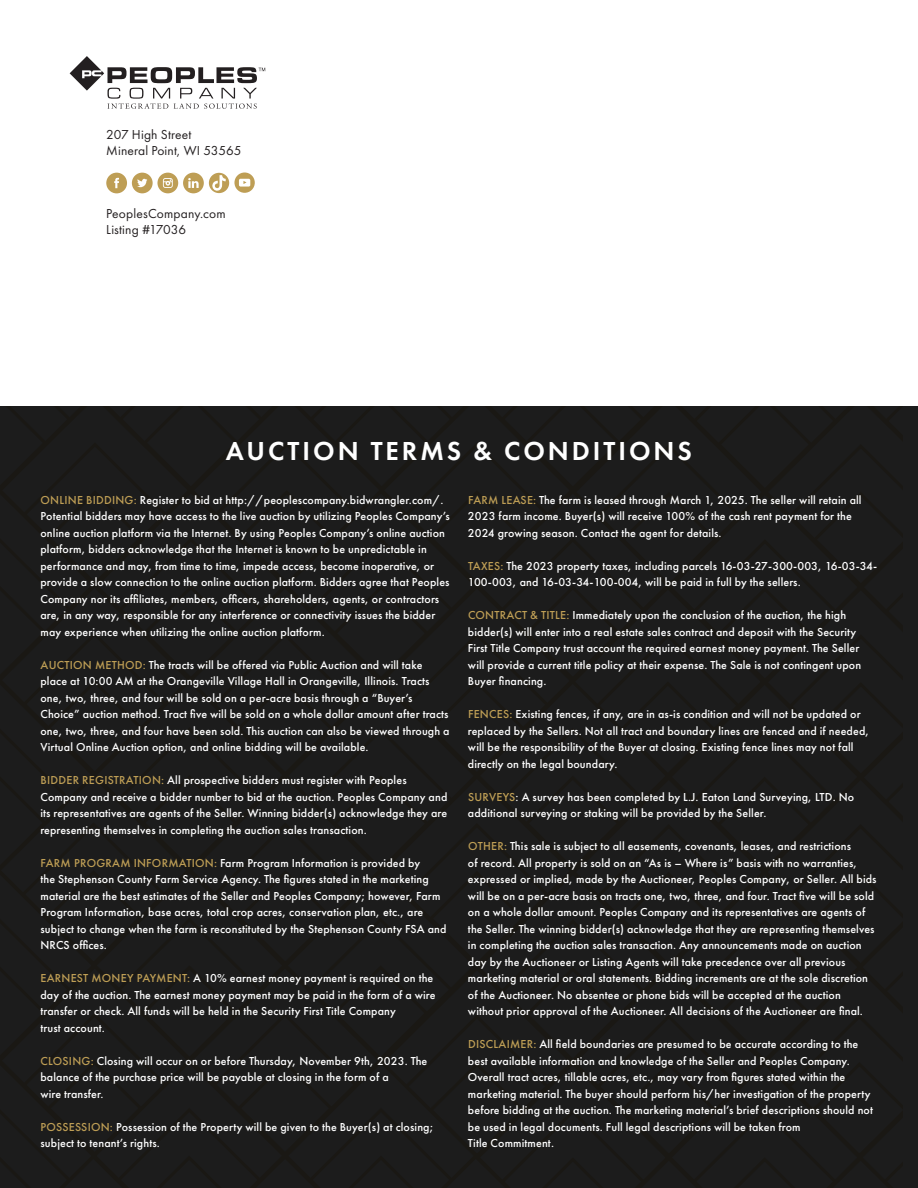
<style>
.page{position:relative;width:918px;height:1188px;background:#fff}
.page>*{position:absolute;margin:0;border:0;box-sizing:border-box;transform-origin:0 0}
.t1{font:600 27px "Futura PT";letter-spacing:.11em;color:#fff}
.t2{font:13.5px "Futura PT";letter-spacing:.01em;color:#231f20}
.t3{font:500 12px/16.5px "Futura PT";letter-spacing:.01em;color:#fff}
.t4{font:700 11.55px "Bitter";letter-spacing:.65em;color:#fff}
.s1{color:#be9e55}
</style>
<div class="page">
<svg style="left:70px;top:56px;width:195px;height:53px"></svg>
<svg style="left:106px;top:172px;width:149px;height:21px"></svg>
<div style="left:0;top:406px;width:903px;height:782px;background:#1c1c1c"></div>
<p class="t2" style="left:106px;top:126px;width:87px">207 High Street</p>
<p class="t2" style="left:106px;top:142px;width:137px">Mineral Point, WI 53565</p>
<p class="t2" style="left:106px;top:205px;width:121px">PeoplesCompany.com</p>
<p class="t2" style="left:106px;top:221px;width:81px">Listing #17036</p>
<p class="t1" style="left:226px;top:434px;width:468px">AUCTION TERMS &amp; CONDITIONS</p>
<p class="t3" style="left:40px;top:492px;width:411px"><span class="s1">ONLINE BIDDING:</span> Register to bid at http://peoplescompany.bidwrangler.com/.<br>Potential bidders may have access to the live auction by utilizing Peoples Company’s online auction platform via the Internet. By using Peoples Company’s online auction platform, bidders acknowledge that the Internet is known to be unpredictable in performance and may, from time to time, impede access, become inoperative, or provide a slow connection to the online auction platform. Bidders agree that Peoples Company nor its affiliates, members, officers, shareholders, agents, or contractors are, in any way, responsible for any interference or connectivity issues the bidder may experience when utilizing the online auction platform.</p>
<p class="t3" style="left:40px;top:657px;width:411px"><span class="s1">AUCTION METHOD:</span> The tracts will be offered via Public Auction and will take place at 10:00 AM at the Orangeville Village Hall in Orangeville, Illinois. Tracts one, two, three, and four will be sold on a per-acre basis through a “Buyer’s Choice” auction method. Tract five will be sold on a whole dollar amount after tracts one, two, three, and four have been sold. This auction can also be viewed through a Virtual Online Auction option, and online bidding will be available.</p>
<p class="t3" style="left:40px;top:772px;width:408px"><span class="s1">BIDDER REGISTRATION:</span> All prospective bidders must register with Peoples Company and receive a bidder number to bid at the auction. Peoples Company and its representatives are agents of the Seller. Winning bidder(s) acknowledge they are representing themselves in completing the auction sales transaction.</p>
<p class="t3" style="left:40px;top:855px;width:408px"><span class="s1">FARM PROGRAM INFORMATION:</span> Farm Program Information is provided by<br>the Stephenson County Farm Service Agency. The figures stated in the marketing material are the best estimates of the Seller and Peoples Company; however, Farm Program Information, base acres, total crop acres, conservation plan, etc., are subject to change when the farm is reconstituted by the Stephenson County FSA and NRCS offices.</p>
<p class="t3" style="left:40px;top:970px;width:396px"><span class="s1">EARNEST MONEY PAYMENT:</span> A 10% earnest money payment is required on the day of the auction. The earnest money payment may be paid in the form of a wire transfer or check. All funds will be held in the Security First Title Company<br>trust account.</p>
<p class="t3" style="left:40px;top:1053px;width:388px"><span class="s1">CLOSING:</span> Closing will occur on or before Thursday, November 9th, 2023. The balance of the purchase price will be payable at closing in the form of a<br>wire transfer.</p>
<p class="t3" style="left:40px;top:1119px;width:395px"><span class="s1">POSSESSION:</span> Possession of the Property will be given to the Buyer(s) at closing; subject to tenant’s rights.</p>
<p class="t3" style="left:468px;top:492px;width:395px"><span class="s1">FARM LEASE:</span> The farm is leased through March 1, 2025. The seller will retain all<br>2023 farm income. Buyer(s) will receive 100% of the cash rent payment for the<br>2024 growing season. Contact the agent for details.</p>
<p class="t3" style="left:468px;top:558px;width:411px"><span class="s1">TAXES:</span> The 2023 property taxes, including parcels 16-03-27-300-003, 16-03-34-<br>100-003, and 16-03-34-100-004, will be paid in full by the sellers.</p>
<p class="t3" style="left:468px;top:607px;width:395px"><span class="s1">CONTRACT &amp; TITLE:</span> Immediately upon the conclusion of the auction, the high bidder(s) will enter into a real estate sales contract and deposit with the Security First Title Company trust account the required earnest money payment. The Seller will provide a current title policy at their expense. The Sale is not contingent upon Buyer financing.</p>
<p class="t3" style="left:468px;top:706px;width:403px"><span class="s1">FENCES:</span> Existing fences, if any, are in as-is condition and will not be updated or replaced by the Sellers. Not all tract and boundary lines are fenced and if needed, will be the responsibility of the Buyer at closing. Existing fence lines may not fall directly on the legal boundary.</p>
<p class="t3" style="left:468px;top:789px;width:388px"><span class="s1">SURVEYS</span>: A survey has been completed by L.J. Eaton Land Surveying, LTD. No additional surveying or staking will be provided by the Seller.</p>
<p class="t3" style="left:468px;top:838px;width:410px"><span class="s1">OTHER:</span> This sale is subject to all easements, covenants, leases, and restrictions<br>of record. All property is sold on an “As is – Where is” basis with no warranties, expressed or implied, made by the Auctioneer, Peoples Company, or Seller. All bids will be on a per-acre basis on tracts one, two, three, and four. Tract five will be sold on a whole dollar amount. Peoples Company and its representatives are agents of the Seller. The winning bidder(s) acknowledge that they are representing themselves in completing the auction sales transaction. Any announcements made on auction day by the Auctioneer or Listing Agents will take precedence over all previous marketing material or oral statements. Bidding increments are at the sole discretion of the Auctioneer. No absentee or phone bids will be accepted at the auction without prior approval of the Auctioneer. All decisions of the Auctioneer are final.</p>
<p class="t3" style="left:468px;top:1036px;width:407px"><span class="s1">DISCLAIMER:</span> All field boundaries are presumed to be accurate according to the best available information and knowledge of the Seller and Peoples Company.<br>Overall tract acres, tillable acres, etc., may vary from figures stated within the marketing material. The buyer should perform his/her investigation of the property before bidding at the auction. The marketing material’s brief descriptions should not be used in legal documents. Full legal descriptions will be taken from<br>Title Commitment.</p>
<p class="t4" style="left:157px;top:1057px;width:86px">FOLLOW</p>
<p class="t4" style="left:258px;top:1057px;width:24px">U S</p>
<p class="t4" style="left:298px;top:1057px;width:26px">O N</p>
<p class="t4" style="left:340px;top:1057px;width:80px">SOCIAL</p>
<p class="t4" style="left:436px;top:1057px;width:79px">MEDIA:</p>
</div>
